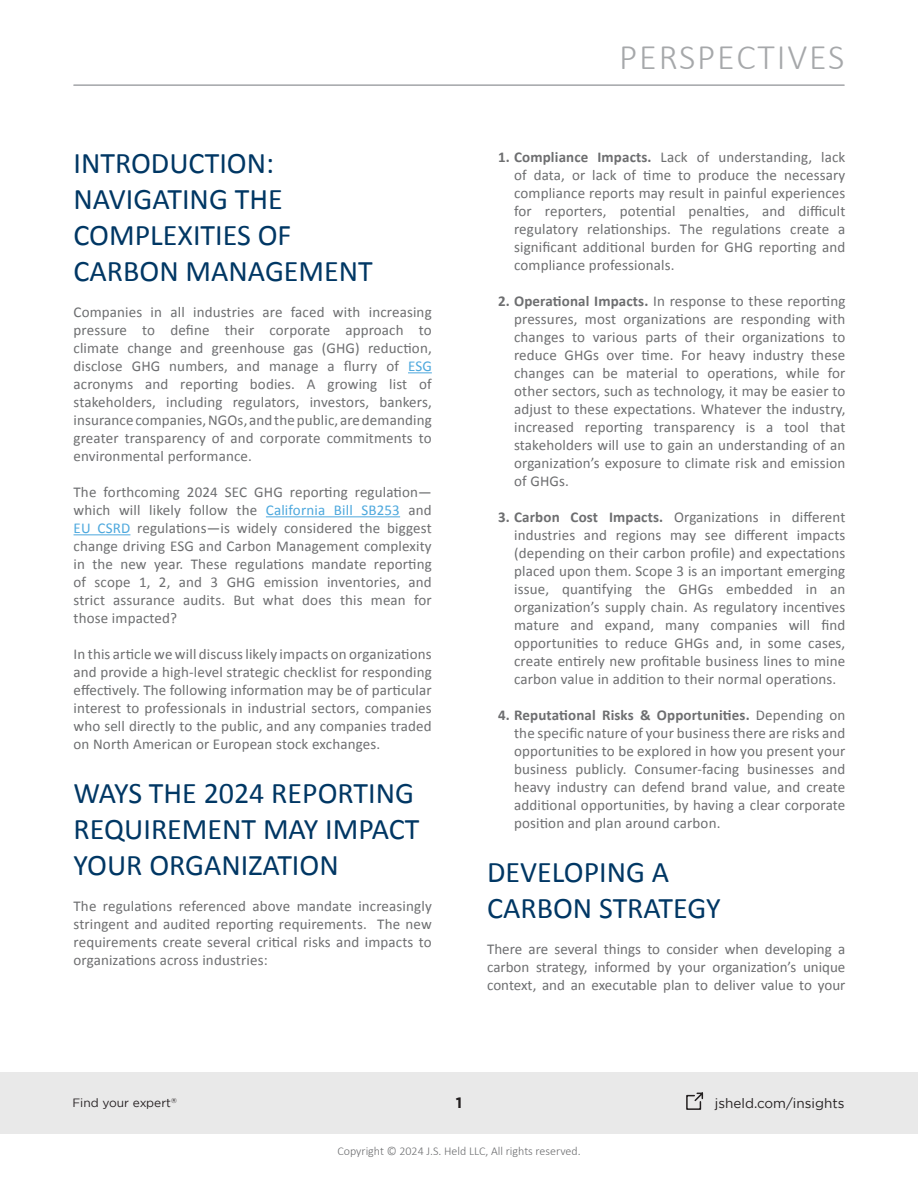
<style>
.page{position:relative;width:918px;height:1188px;background:#fff}
.page>*{position:absolute;margin:0;border:0;box-sizing:border-box;transform-origin:0 0}
.t1{font:300 36px "Calibri";letter-spacing:.05em;color:#a6a8aa}
.Main_Titles{font:30px/36px "Calibri";color:#003764}
.Text_Styles{font:15px/18px "Calibri";letter-spacing:.01em;color:#6d6e70;text-align:justify}
.t2{font:700 15px "Gotham";color:#231f20}
.t3{font:13.5px "Gotham";color:#231f20}
.t4{font:300 12px "Calibri";color:#6d6e70}
.t5{font:12px "Gotham";color:#241f21}
.t6{font:7.05px "Gotham";color:#241f21}
.s1{color:#4da8dd}
.s2{font-weight:700}
</style>
<div class="page">
<div style="left:0;top:1072px;width:918px;height:62px;background:#e9e9e9"></div>
<svg style="left:686px;top:1092px;width:18px;height:18px"></svg>
<hr style="left:74px;top:85px;width:770px;height:1px;background:#a6a8ab">
<svg style="left:408px;top:372px;width:24px;height:1px"></svg>
<hr style="left:266px;top:516px;width:134px;height:1px;background:#4da8dd">
<hr style="left:74px;top:534px;width:56px;height:1px;background:#4da8dd">
<p class="Main_Titles" style="left:74px;top:144px;width:301px">INTRODUCTION:<br>NAVIGATING THE<br>COMPLEXITIES OF<br>CARBON MANAGEMENT</p>
<p class="Text_Styles" style="left:74px;top:302px;width:360px">Companies in all industries are faced with increasing pressure to define their corporate approach to climate change and greenhouse gas (GHG) reduction, disclose GHG numbers, and manage a flurry of <span class="s1">ESG </span>acronyms and reporting bodies. A growing list of stakeholders, including regulators, investors, bankers, insurance companies, NGOs, and the public, are demanding greater transparency of and corporate commitments to environmental performance.</p>
<p class="Text_Styles" style="left:74px;top:482px;width:360px">The forthcoming 2024 SEC GHG reporting regulation— which will likely follow the <span class="s1">California Bill SB253</span> and <span class="s1">EU CSRD</span> regulations—is widely considered the biggest change driving ESG and Carbon Management complexity in the new year. These regulations mandate reporting of scope 1, 2, and 3 GHG emission inventories, and strict assurance audits. But what does this mean for those impacted?</p>
<p class="Text_Styles" style="left:74px;top:644px;width:360px">In this article we will discuss likely impacts on organizations and provide a high-level strategic checklist for responding effectively. The following information may be of particular interest to professionals in industrial sectors, companies who sell directly to the public, and any companies traded on North American or European stock exchanges.</p>
<p class="Main_Titles" style="left:74px;top:774px;width:348px">WAYS THE 2024 REPORTING<br>REQUIREMENT MAY IMPACT<br>YOUR ORGANIZATION</p>
<p class="Text_Styles" style="left:74px;top:896px;width:360px">The regulations referenced above mandate increasingly stringent and audited reporting requirements. The new requirements create several critical risks and impacts to organizations across industries:</p>
<h1 class="t1" style="left:619px;top:35px;width:227px">PERSPECTIVES</h1>
<p class="Text_Styles" style="left:514px;top:147px;width:333px;text-indent:-16px"><span class="s2">1. Compliance Impacts.</span> Lack of understanding, lack of data, or lack of time to produce the necessary compliance reports may result in painful experiences for reporters, potential penalties, and difficult regulatory relationships. The regulations create a significant additional burden for GHG reporting and compliance professionals.</p>
<p class="Text_Styles" style="left:514px;top:291px;width:333px;text-indent:-16px"><span class="s2">2. Operational Impacts.</span> In response to these reporting pressures, most organizations are responding with changes to various parts of their organizations to reduce GHGs over time. For heavy industry these changes can be material to operations, while for other sectors, such as technology, it may be easier to adjust to these expectations. Whatever the industry, increased reporting transparency is a tool that stakeholders will use to gain an understanding of an organization’s exposure to climate risk and emission of GHGs.</p>
<p class="Text_Styles" style="left:514px;top:507px;width:333px;text-indent:-16px"><span class="s2">3. Carbon Cost Impacts.</span> Organizations in different industries and regions may see different impacts (depending on their carbon profile) and expectations placed upon them. Scope 3 is an important emerging issue, quantifying the GHGs embedded in an organization’s supply chain. As regulatory incentives mature and expand, many companies will find opportunities to reduce GHGs and, in some cases, create entirely new profitable business lines to mine carbon value in addition to their normal operations.</p>
<p class="Text_Styles" style="left:514px;top:705px;width:333px;text-indent:-16px"><span class="s2">4. Reputational Risks &amp; Opportunities.</span> Depending on the specific nature of your business there are risks and opportunities to be explored in how you present your business publicly. Consumer-facing businesses and heavy industry can defend brand value, and create additional opportunities, by having a clear corporate position and plan around carbon.</p>
<p class="Main_Titles" style="left:487px;top:853px;width:235px">DEVELOPING A<br>CARBON STRATEGY</p>
<p class="Text_Styles" style="left:487px;top:939px;width:360px">There are several things to consider when developing a carbon strategy, informed by your organization’s unique context, and an executable plan to deliver value to your</p>
<p class="t5" style="left:72px;top:1096px;width:100px">Find your expert</p>
<p class="t2" style="left:456px;top:1093px;width:8px">1</p>
<p class="t3" style="left:715px;top:1095px;width:131px">jsheld.com/insights</p>
<p class="t6" style="left:171px;top:1096px;width:7px">®</p>
<p class="t4" style="left:337px;top:1144px;width:245px">Copyright © 2024 J.S. Held LLC, All rights reserved.</p>
</div>
